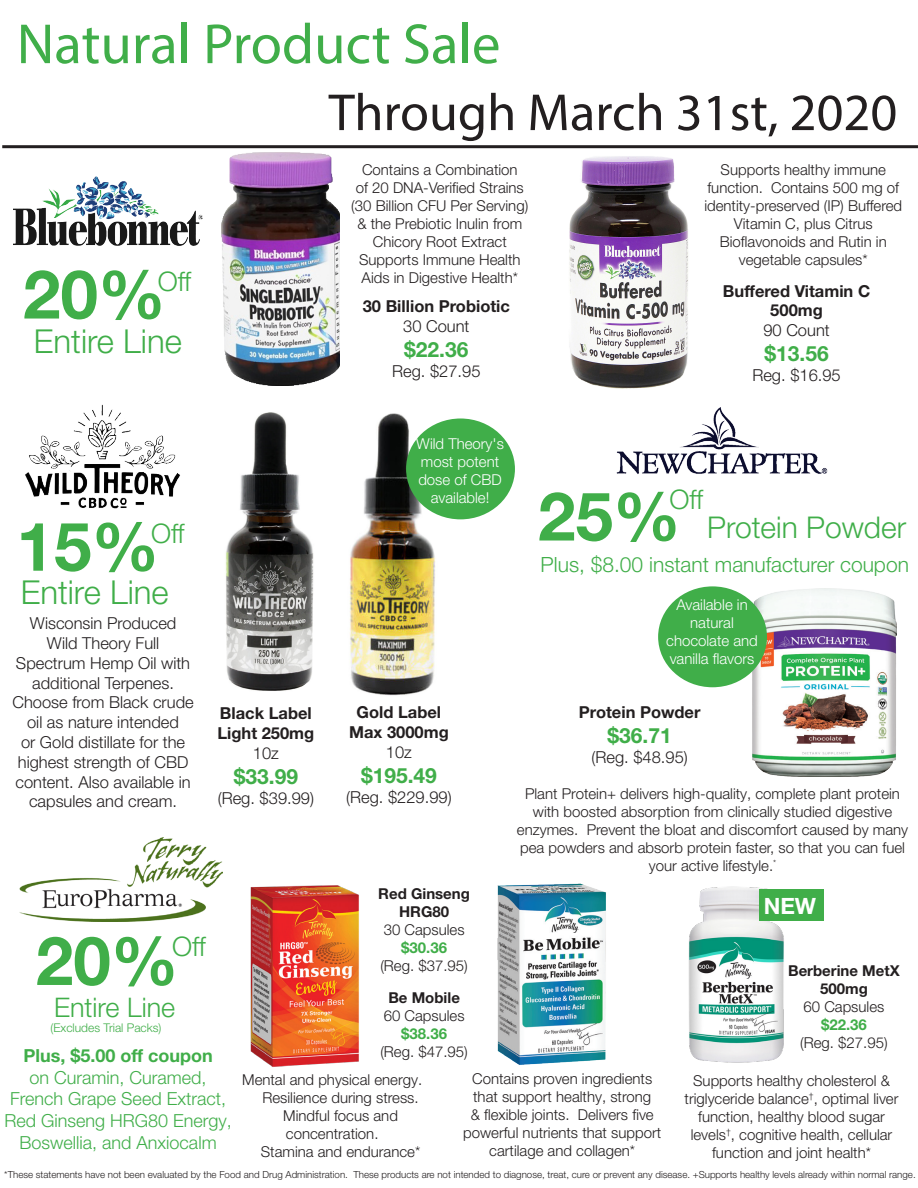
<style>
.page{position:relative;width:918px;height:1188px;background:#fff}
.page>*{position:absolute;margin:0;border:0;box-sizing:border-box;transform-origin:0 0}
.t1{font:700 67.5px "Helvetica Neue LT Pro";color:#40ae49}
.t2{font:57px "Myriad Pro";color:#40ae49}
.t3{font:52.5px "Myriad Pro";color:#231f20}
.t4{font:300 33px "Helvetica Neue LT Pro";color:#40ae49}
.t5{font:300 30px "Helvetica Neue LT Pro";color:#40ae49}
.t6{font:300 27px "Helvetica Neue LT Pro";color:#40ae49}
.t7{font:700 22.5px "Helvetica Neue LT Pro";color:#fff}
.t8{font:300 21px "Helvetica Neue LT Pro";color:#40ae49}
.t9{font:700 21px "Helvetica Neue LT Pro";color:#40ae49}
.t10{font:300 18px/21.6px "Helvetica Neue LT Pro";color:#40ae49;text-align:center}
.t11{font:700 18px "Helvetica Neue LT Pro";color:#40ae49}
.t12{font:300 16.5px/19.8px "Helvetica Neue LT Pro";color:#231f20;text-align:center}
.t13{font:700 16.5px/19.8px "Helvetica Neue LT Pro";color:#231f20}
.t14{font:300 15px/18px "Helvetica Neue LT Pro";color:#231f20;text-align:center}
.t15{font:300 15px/18px "Helvetica Neue LT Pro";color:#fff}
.t16{font:700 15px "Helvetica Neue LT Pro";color:#231f20}
.t17{font:700 15px "Helvetica Neue LT Pro";color:#40ae49}
.t18{font:300 12px "Helvetica Neue LT Pro";color:#40ae49}
.t19{font:300 9.75px "Helvetica Neue LT Pro";color:#231f20}
</style>
<div class="page">
<hr style="left:2px;top:145px;width:916px;height:3px;background:#231f20">
<img style="left:20px;top:838px;width:202px;height:83px">
<img style="left:250px;top:885px;width:109px;height:182px">
<img style="left:497px;top:883px;width:109px;height:182px">
<img style="left:25px;top:404px;width:155px;height:105px">
<img style="left:14px;top:177px;width:188px;height:69px">
<img style="left:616px;top:407px;width:212px;height:67px">
<img style="left:225px;top:412px;width:89px;height:279px">
<img style="left:349px;top:413px;width:94px;height:283px">
<div style="left:406px;top:418px;width:109px;height:101px;background:#40ae49;border-radius:50%"></div>
<img style="left:752px;top:589px;width:144px;height:187px">
<div style="left:658px;top:586px;width:109px;height:101px;background:#40ae49;border-radius:50%"></div>
<img style="left:209px;top:145px;width:131px;height:241px">
<img style="left:554px;top:145px;width:145px;height:244px">
<img style="left:688px;top:886px;width:96px;height:177px">
<div style="left:759px;top:889px;width:65px;height:32px;background:#40ae49"></div>
<p class="t2" style="left:17px;top:9px;width:485px">Natural Product Sale</p>
<p class="t3" style="left:329px;top:80px;width:570px">Through March 31st, 2020</p>
<p class="t1" style="left:23px;top:252px;width:144px">20%</p>
<p class="t6" style="left:158px;top:265px;width:35px">Off</p>
<p class="t4" style="left:34px;top:321px;width:149px">Entire Line</p>
<p class="t1" style="left:16px;top:504px;width:144px">15%</p>
<p class="t6" style="left:151px;top:517px;width:35px">Off</p>
<p class="t4" style="left:21px;top:572px;width:149px">Entire Line</p>
<p class="t12" style="left:30px;top:613px;width:148px">Wisconsin Produced</p>
<p class="t12" style="left:47px;top:633px;width:114px">Wild Theory Full</p>
<p class="t12" style="left:12px;top:653px;width:183px">Spectrum Hemp Oil with additional Terpenes.<br>Choose from Black crude oil as nature intended<br>or Gold distillate for the highest strength of CBD content. Also available in capsules and cream.</p>
<p class="t13" style="left:218px;top:703px;width:98px">Black Label<br>Light 250mg</p>
<p class="t12" style="left:253px;top:743px;width:27px">10z</p>
<p class="t9" style="left:234px;top:763px;width:66px">$33.99</p>
<p class="t12" style="left:218px;top:788px;width:98px">(Reg. $39.99)</p>
<p class="t14" style="left:351px;top:161px;width:179px">Contains a Combination<br>of 20 DNA-Verified Strains (30 Billion CFU Per Serving) &amp; the Prebiotic Inulin from<br>Chicory Root Extract</p>
<p class="t14" style="left:359px;top:251px;width:163px">Supports Immune Health</p>
<p class="t14" style="left:362px;top:269px;width:158px">Aids in Digestive Health*</p>
<p class="t13" style="left:363px;top:296px;width:149px">30 Billion Probiotic</p>
<p class="t12" style="left:403px;top:316px;width:68px">30 Count</p>
<p class="t9" style="left:404px;top:336px;width:66px">$22.36</p>
<p class="t12" style="left:392px;top:361px;width:90px">Reg. $27.95</p>
<p class="t14" style="left:704px;top:161px;width:199px">Supports healthy immune function. Contains 500 mg of identity-preserved (IP) Buffered<br>Vitamin C, plus Citrus</p>
<p class="t14" style="left:720px;top:233px;width:168px">Bioflavonoids and Rutin in vegetable capsules*</p>
<p class="t13" style="left:723px;top:280px;width:149px;text-align:center">Buffered Vitamin C<br>500mg</p>
<p class="t12" style="left:763px;top:320px;width:68px">90 Count</p>
<p class="t9" style="left:764px;top:341px;width:66px">$13.56</p>
<p class="t12" style="left:752px;top:365px;width:90px">Reg. $16.95</p>
<p class="t15" style="left:416px;top:435px;width:89px">Wild Theory's most potent dose of CBD</p>
<p class="t15" style="left:431px;top:489px;width:60px">available!</p>
<p class="t6" style="left:670px;top:482px;width:35px">Off</p>
<p class="t1" style="left:538px;top:474px;width:144px">25%</p>
<p class="t5" style="left:707px;top:509px;width:200px">Protein Powder</p>
<p class="t8" style="left:541px;top:552px;width:370px">Plus, $8.00 instant manufacturer coupon</p>
<p class="t15" style="left:676px;top:595px;width:73px;text-align:center">Available in natural</p>
<p class="t15" style="left:666px;top:631px;width:93px">chocolate and vanilla flavors</p>
<p class="t13" style="left:357px;top:702px;width:86px">Gold Label</p>
<p class="t13" style="left:349px;top:722px;width:101px">Max 3000mg</p>
<p class="t12" style="left:386px;top:742px;width:27px">10z</p>
<p class="t9" style="left:361px;top:762px;width:77px">$195.49</p>
<p class="t12" style="left:346px;top:787px;width:107px">(Reg. $229.99)</p>
<p class="t13" style="left:579px;top:702px;width:123px">Protein Powder</p>
<p class="t9" style="left:608px;top:723px;width:66px">$36.71</p>
<p class="t12" style="left:592px;top:747px;width:98px">(Reg. $48.95)</p>
<p class="t14" style="left:525px;top:785px;width:376px">Plant Protein+ delivers high-quality, complete plant protein</p>
<p class="t14" style="left:533px;top:803px;width:361px">with boosted absorption from clinically studied digestive</p>
<p class="t14" style="left:517px;top:821px;width:393px">enzymes. Prevent the bloat and discomfort caused by many pea powders and absorb protein faster, so that you can fuel your active lifestyle.<sup>*</sup></p>
<p class="t1" style="left:36px;top:918px;width:144px">20%</p>
<p class="t6" style="left:172px;top:930px;width:35px">Off</p>
<p class="t6" style="left:54px;top:990px;width:123px">Entire Line</p>
<p class="t18" style="left:51px;top:1021px;width:112px">(Excludes Trial Packs)</p>
<p class="t11" style="left:23px;top:1044px;width:191px">Plus, $5.00 off coupon</p>
<p class="t10" style="left:4px;top:1066px;width:229px">on Curamin, Curamed,<br>French Grape Seed Extract,<br>Red Ginseng HRG80 Energy,<br>Boswellia, and Anxiocalm</p>
<p class="t16" style="left:378px;top:885px;width:93px">Red Ginseng</p>
<p class="t16" style="left:399px;top:903px;width:52px">HRG80</p>
<p class="t14" style="left:384px;top:921px;width:82px">30 Capsules</p>
<p class="t17" style="left:401px;top:939px;width:47px">$30.36</p>
<p class="t14" style="left:380px;top:957px;width:89px">(Reg. $37.95)</p>
<p class="t16" style="left:388px;top:988px;width:73px">Be Mobile</p>
<p class="t14" style="left:384px;top:1006px;width:82px">60 Capsules</p>
<p class="t17" style="left:401px;top:1024px;width:47px">$38.36</p>
<p class="t14" style="left:380px;top:1042px;width:89px">(Reg. $47.95)</p>
<p class="t14" style="left:463px;top:1069px;width:200px">Contains proven ingredients that support healthy, strong<br>&amp; flexible joints. Delivers five powerful nutrients that support cartilage and collagen*</p>
<p class="t14" style="left:242px;top:1070px;width:182px">Mental and physical energy.</p>
<p class="t14" style="left:263px;top:1088px;width:158px">Resilience during stress.</p>
<p class="t14" style="left:283px;top:1106px;width:116px">Mindful focus and</p>
<p class="t14" style="left:286px;top:1124px;width:94px">concentration.</p>
<p class="t14" style="left:261px;top:1142px;width:161px">Stamina and endurance*</p>
<p class="t7" style="left:764px;top:892px;width:54px">NEW</p>
<p class="t16" style="left:788px;top:962px;width:113px">Berberine MetX</p>
<p class="t16" style="left:820px;top:980px;width:49px">500mg</p>
<p class="t14" style="left:804px;top:998px;width:82px">60 Capsules</p>
<p class="t17" style="left:821px;top:1016px;width:47px">$22.36</p>
<p class="t14" style="left:800px;top:1034px;width:89px">(Reg. $27.95)</p>
<p class="t14" style="left:685px;top:1071px;width:215px">Supports healthy cholesterol &amp; triglyceride balance<sup>†</sup>, optimal liver function, healthy blood sugar levels<sup>†</sup>, cognitive health, cellular function and joint health*</p>
<p class="t19" style="left:4px;top:1168px;width:913px">*These statements have not been evaluated by the Food and Drug Administration. These products are not intended to diagnose, treat, cure or prevent any disease. +Supports healthy levels already within normal range.</p>
</div>
